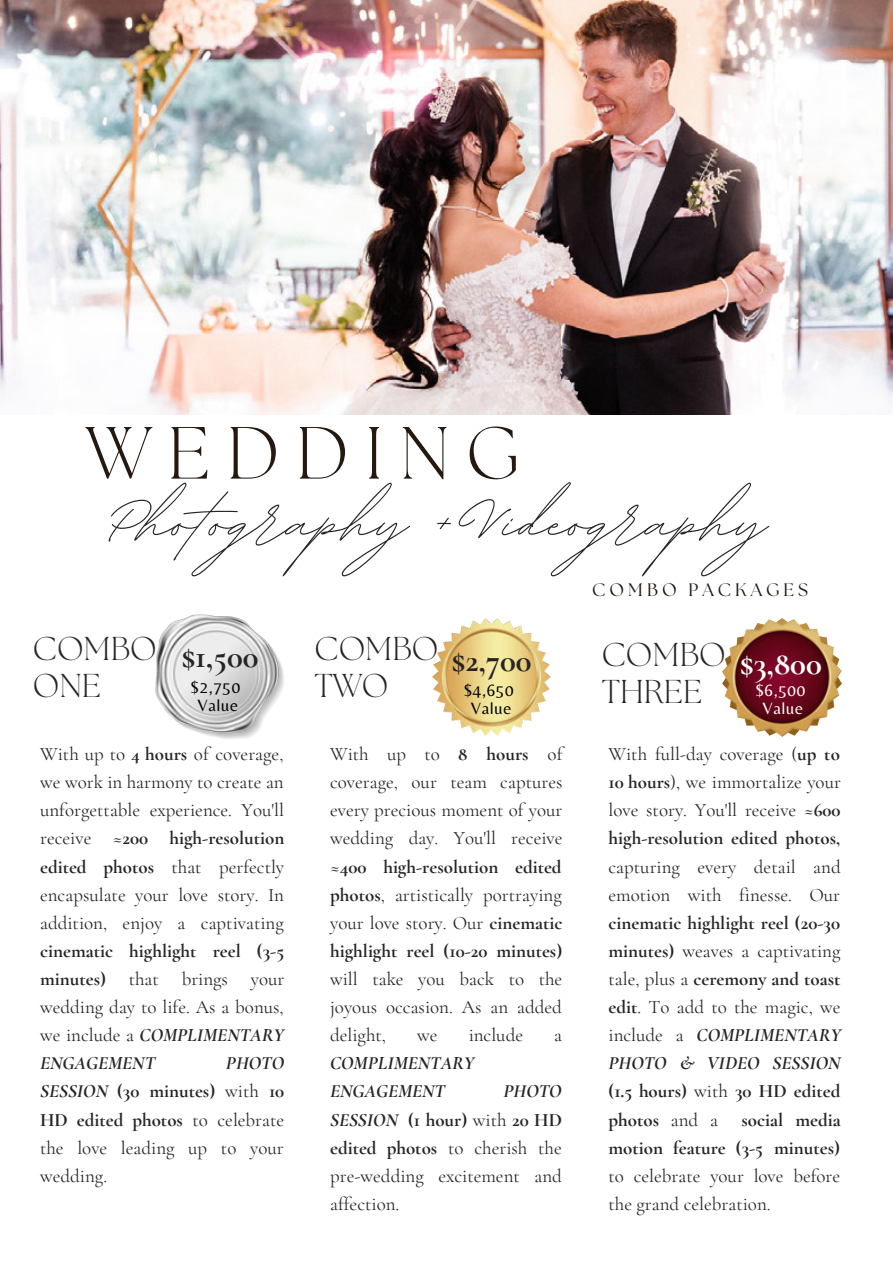
<style>
.page{position:relative;width:893px;height:1264px;background:#fff}
.page>*{position:absolute;margin:0;border:0;box-sizing:border-box;transform-origin:0 0}
.t1{font:102px "BD Script";color:#252525}
.t2{font:300 73.65px "The Seasons";letter-spacing:.22em;color:#25190f}
.t3{font:300 33px "The Seasons";color:#252525}
.t4{font:700 33px "Cormorant Garamond";color:#252525}
.t5{font:700 33px "Cormorant Garamond";color:#fff}
.t6{font:18.9px/28px "Cormorant Garamond";color:#252525;text-align:justify}
.t7{font:italic 700 18.9px/28px "Cormorant Garamond";color:#252525}
.t8{font:18px "The Seasons";letter-spacing:.22em;color:#25190f}
.t9{font:17.1px "Belleza";letter-spacing:.04em;color:#000}
.t10{font:17.1px "Belleza";letter-spacing:.04em;color:#fff}
.s1{font-weight:700}
.s2{font-weight:700;font-style:italic}
</style>
<div class="page">
<img style="left:0;top:0;width:892px;height:414px">
<img style="left:155px;top:614px;width:129px;height:125px">
<img style="left:432px;top:618px;width:118px;height:117px">
<img style="left:722px;top:618px;width:118px;height:118px">
<p class="t2" style="left:86px;top:419px;width:435px">WEDDING</p>
<p class="t1" style="left:106px;top:454px;width:662px">Photography + Videography</p>
<p class="t3" style="left:33px;top:633px;width:125px">COMBO</p>
<p class="t3" style="left:33px;top:670px;width:70px">ONE</p>
<p class="t4" style="left:181px;top:636px;width:79px">$1,500</p>
<p class="t9" style="left:190px;top:676px;width:51px">$2,750</p>
<p class="t9" style="left:197px;top:694px;width:42px">Value</p>
<p class="t6" style="left:40px;top:740px;width:246px">With up to <span class="s1">4 hours</span> of coverage, we work in harmony to create an unforgettable experience. You'll receive ≈<span class="s1">200 high-resolution edited photos</span> that perfectly encapsulate your love story. In addition, enjoy a captivating <span class="s1">cinematic highlight reel (3-5 minutes)</span> that brings your wedding day to life. As a bonus, we include a <span class="s2">COMPLIMENTARY ENGAGEMENT</span></p>
<p class="t6" style="left:40px;top:1049px;width:246px;text-indent:186px"><span class="s2">PHOTO SESSION</span> <span class="s1">(30 minutes)</span> with <span class="s1">10<br>HD edited photos</span> to celebrate the love leading up to your wedding.</p>
<p class="t3" style="left:314px;top:633px;width:125px">COMBO</p>
<p class="t3" style="left:314px;top:670px;width:75px">TWO</p>
<p class="t4" style="left:451px;top:640px;width:82px">$2,700</p>
<p class="t9" style="left:463px;top:680px;width:51px">$4,650</p>
<p class="t9" style="left:471px;top:698px;width:42px">Value</p>
<p class="t6" style="left:330px;top:740px;width:234px">With up to <span class="s1">8 hours</span> of coverage, our team captures every precious moment of your wedding day. You'll receive ≈<span class="s1">400 high-resolution edited photos</span>, artistically portraying your love story. Our <span class="s1">cinematic highlight reel (10-20 minutes) </span>will take you back to the joyous occasion. As an added delight,</p>
<p class="t6" style="left:417px;top:1021px;width:22px">we</p>
<p class="t6" style="left:468px;top:1021px;width:56px">include</p>
<p class="t6" style="left:554px;top:1021px;width:9px">a</p>
<p class="t7" style="left:330px;top:1049px;width:146px">COMPLIMENTARY<br>ENGAGEMENT</p>
<p class="t6" style="left:330px;top:1077px;width:233px;text-indent:173px"><span class="s2">PHOTO SESSION</span> <span class="s1">(1 hour)</span> with <span class="s1">20 HD edited photos</span> to cherish the pre-wedding excitement and affection.</p>
<p class="t8" style="left:592px;top:581px;width:217px">COMBO PACKAGES</p>
<p class="t3" style="left:601px;top:639px;width:125px">COMBO</p>
<p class="t3" style="left:601px;top:677px;width:102px">THREE</p>
<p class="t5" style="left:739px;top:643px;width:83px">$3,800</p>
<p class="t10" style="left:755px;top:680px;width:51px">$6,500</p>
<p class="t10" style="left:762px;top:698px;width:42px">Value</p>
<p class="t6" style="left:608px;top:740px;width:234px">With full-day coverage (<span class="s1">up to 10 hours</span>), we immortalize your love story. You'll receive ≈<span class="s1">600 high-resolution edited photos, </span>capturing every detail and emotion with finesse. Our <span class="s1">cinematic highlight reel (20-30 minutes)</span> weaves a captivating tale, plus a <span class="s1">ceremony and toast edit</span>. To add to the magic, we include a <span class="s2">COMPLIMENTARY PHOTO &amp; VIDEO SESSION </span><span class="s1">(1.5 hours)</span> with <span class="s1">30 HD edited photos</span> and a <span class="s1">social media motion feature (3-5 minutes) </span>to celebrate your love before the grand celebration.</p>
</div>
